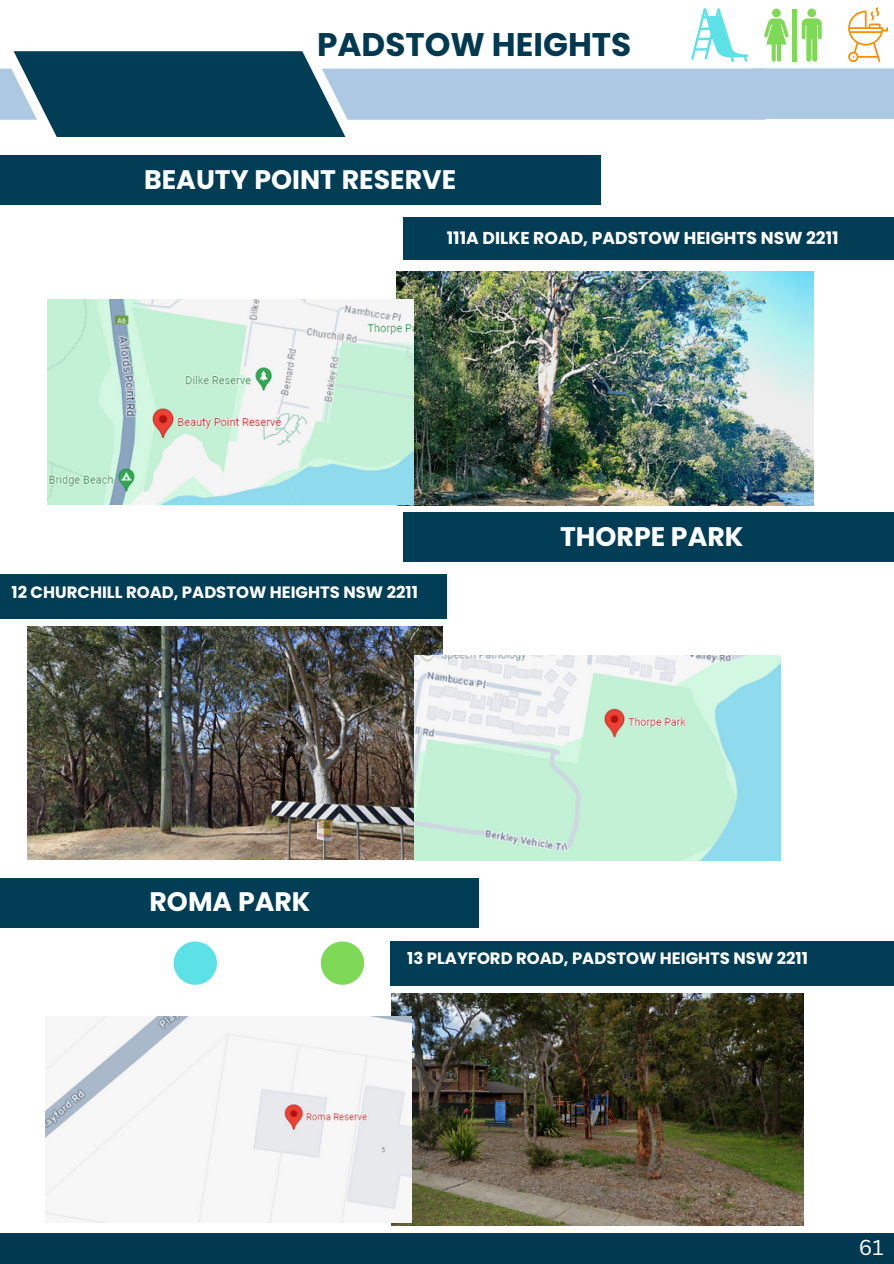
<style>
.page{position:relative;width:894px;height:1264px;background:#fff}
.page>*{position:absolute;margin:0;border:0;box-sizing:border-box;transform-origin:0 0}
.t1{font:700 32.7px "Poppins";color:#003950}
.t2{font:700 26.85px "Poppins";color:#fff}
.t3{font:21px "Canva Sans";color:#fff}
.t4{font:700 17.25px "Poppins";color:#fff}
.t5{font:700 16.5px "Poppins";color:#fff}
</style>
<div class="page">
<div style="left:0;top:155px;width:600px;height:50px;background:#013d55"></div>
<div style="left:403px;top:512px;width:490px;height:50px;background:#013d55"></div>
<div style="left:0;top:574px;width:446px;height:45px;background:#013d55"></div>
<div style="left:0;top:877px;width:478px;height:50px;background:#013d55"></div>
<div style="left:390px;top:941px;width:503px;height:44px;background:#013d55"></div>
<div style="left:173px;top:941px;width:44px;height:43px;background:#5ce1e6;border-radius:50%"></div>
<div style="left:321px;top:941px;width:43px;height:43px;background:#7ed957;border-radius:50%"></div>
<div style="left:403px;top:217px;width:490px;height:43px;background:#013d55"></div>
<svg style="left:0;top:7px;width:893px;height:130px"></svg>
<img style="left:396px;top:271px;width:417px;height:235px">
<img style="left:47px;top:300px;width:366px;height:205px">
<img style="left:27px;top:626px;width:415px;height:233px">
<img style="left:414px;top:655px;width:366px;height:205px">
<img style="left:391px;top:993px;width:412px;height:232px">
<img style="left:46px;top:1016px;width:365px;height:206px">
<div style="left:0;top:1233px;width:893px;height:30px;background:#003950"></div>
<h1 class="t1" style="left:317px;top:21px;width:316px">PADSTOW HEIGHTS</h1>
<p class="t2" style="left:144px;top:160px;width:313px">BEAUTY POINT RESERVE</p>
<h1 class="t4" style="left:446px;top:226px;width:393px">111A DILKE ROAD, PADSTOW HEIGHTS NSW 2211</h1>
<p class="t5" style="left:12px;top:580px;width:407px">12 CHURCHILL ROAD, PADSTOW HEIGHTS NSW 2211</p>
<p class="t2" style="left:560px;top:518px;width:185px">THORPE PARK</p>
<p class="t2" style="left:149px;top:883px;width:163px">ROMA PARK</p>
<p class="t5" style="left:407px;top:946px;width:402px">13 PLAYFORD ROAD, PADSTOW HEIGHTS NSW 2211</p>
<p class="t3" style="left:858px;top:1232px;width:26px">61</p>
</div>
